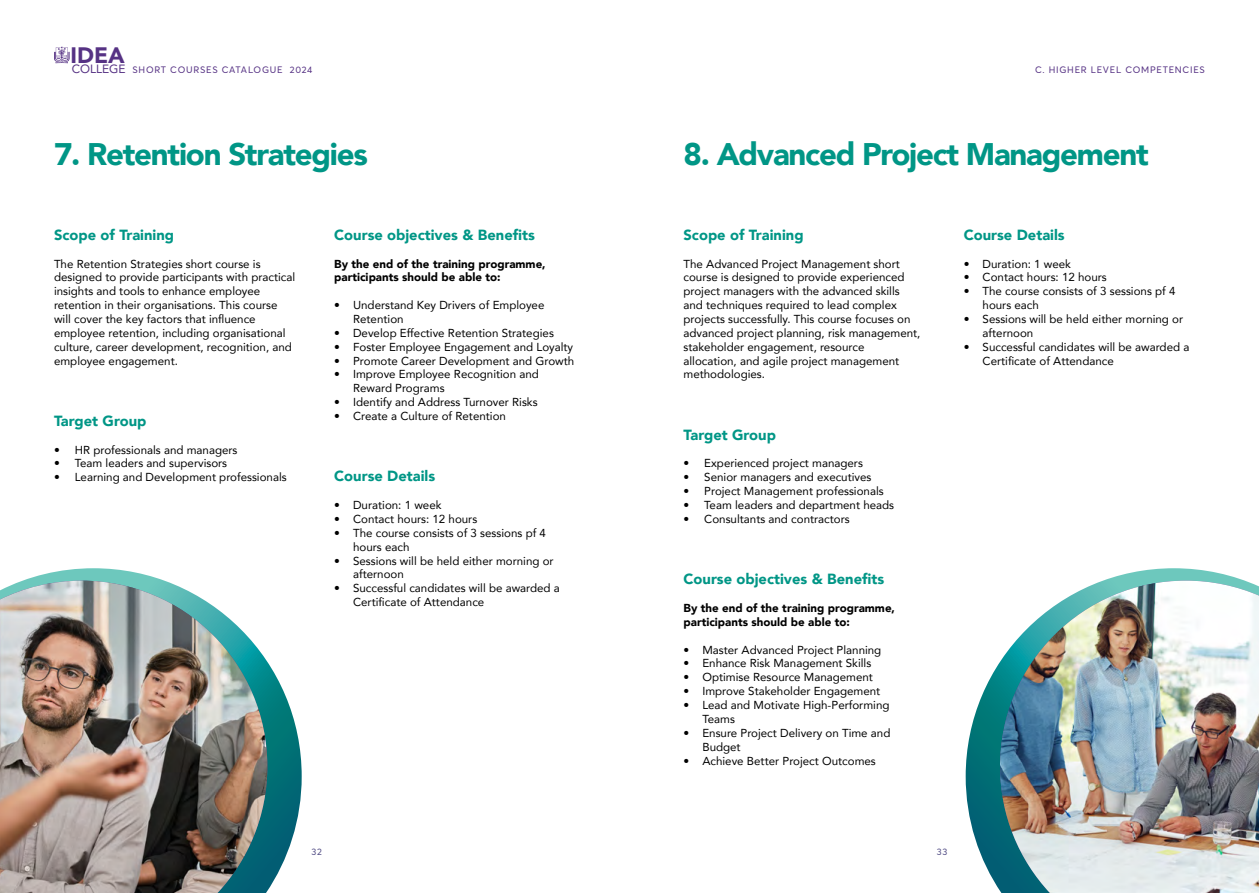
<style>
.page{position:relative;width:1259px;height:893px;background:#fff}
.page>*{position:absolute;margin:0;border:0;box-sizing:border-box;transform-origin:0 0}
.t1{font:900 31.2px "Avenir";letter-spacing:-.04em;color:#009686}
.t2{font:900 22.35px "Avenir";color:#563284}
.t3{font:900 14.7px "Avenir";color:#009686}
.t4{font:12px "Avenir";color:#563284}
.t5{font:11.55px/13.8px "Avenir";color:#000}
.t6{font:900 11.55px/13.8px "Avenir";color:#000}
.t7{font:9.3px "Averta Demo PE Cutted Demo";letter-spacing:.08em;color:#563284}
.t8{font:9.3px "Averta Demo PE Cutted Demo";color:#534e86}
</style>
<div class="page">
<svg style="left:54px;top:46px;width:16px;height:18px"></svg>
<svg style="left:965px;top:568px;width:281px;height:323px"></svg>
<img style="left:1000px;top:581px;width:259px;height:312px">
<svg style="left:22px;top:568px;width:280px;height:324px"></svg>
<img style="left:0;top:581px;width:267px;height:312px">
<h2 class="t2" style="left:71px;top:36px;width:56px">IDEA</h2>
<p class="t4" style="left:72px;top:59px;width:55px">COLLEGE</p>
<p class="t7" style="left:132px;top:64px;width:181px">SHORT COURSES CATALOGUE 2024</p>
<h1 class="t1" style="left:54px;top:127px;width:315px">7. Retention Strategies</h1>
<p class="t3" style="left:54px;top:222px;width:122px">Scope of Training</p>
<p class="t5" style="left:54px;top:256px;width:243px">The Retention Strategies short course is designed to provide participants with practical insights and tools to enhance employee retention in their organisations. This course will cover the key factors that influence employee retention, including organisational culture, career development, recognition, and employee engagement.</p>
<p class="t3" style="left:54px;top:408px;width:94px">Target Group</p>
<p class="t5" style="left:54px;top:442px;width:185px">• HR professionals and managers</p>
<p class="t5" style="left:54px;top:456px;width:175px">• Team leaders and supervisors</p>
<p class="t5" style="left:54px;top:470px;width:234px">• Learning and Development professionals</p>
<p class="t3" style="left:334px;top:222px;width:202px">Course objectives &amp; Benefits</p>
<p class="t6" style="left:334px;top:256px;width:213px">By the end of the training programme, participants should be able to:</p>
<p class="t5" style="left:353px;top:298px;width:193px;text-indent:-19px">• Understand Key Drivers of Employee<br>Retention</p>
<p class="t5" style="left:334px;top:326px;width:221px">• Develop Effective Retention Strategies</p>
<p class="t5" style="left:334px;top:339px;width:240px">• Foster Employee Engagement and Loyalty</p>
<p class="t5" style="left:334px;top:353px;width:242px">• Promote Career Development and Growth</p>
<p class="t5" style="left:353px;top:367px;width:187px;text-indent:-19px">• Improve Employee Recognition and<br>Reward Programs</p>
<p class="t5" style="left:334px;top:395px;width:205px">• Identify and Address Turnover Risks</p>
<p class="t5" style="left:334px;top:409px;width:173px">• Create a Culture of Retention</p>
<p class="t3" style="left:334px;top:464px;width:102px">Course Details</p>
<p class="t5" style="left:334px;top:498px;width:109px">• Duration: 1 week</p>
<p class="t5" style="left:334px;top:512px;width:145px">• Contact hours: 12 hours</p>
<p class="t5" style="left:353px;top:526px;width:194px;text-indent:-19px">• The course consists of 3 sessions pf 4 hours each</p>
<p class="t5" style="left:353px;top:553px;width:202px;text-indent:-19px">• Sessions will be held either morning or afternoon</p>
<p class="t5" style="left:353px;top:581px;width:208px;text-indent:-19px">• Successful candidates will be awarded a<br>Certificate of Attendance</p>
<p class="t7" style="left:1035px;top:64px;width:171px">C. HIGHER LEVEL COMPETENCIES</p>
<h1 class="t1" style="left:683px;top:127px;width:467px">8. Advanced Project Management</h1>
<p class="t3" style="left:683px;top:222px;width:122px">Scope of Training</p>
<p class="t5" style="left:683px;top:256px;width:238px">The Advanced Project Management short course is designed to provide experienced project managers with the advanced skills and techniques required to lead complex projects successfully. This course focuses on advanced project planning, risk management, stakeholder engagement, resource allocation, and agile project management methodologies.</p>
<p class="t3" style="left:683px;top:422px;width:94px">Target Group</p>
<p class="t5" style="left:683px;top:456px;width:181px">• Experienced project managers</p>
<p class="t5" style="left:683px;top:470px;width:189px">• Senior managers and executives</p>
<p class="t5" style="left:683px;top:484px;width:202px">• Project Management professionals</p>
<p class="t5" style="left:683px;top:498px;width:212px">• Team leaders and department heads</p>
<p class="t5" style="left:683px;top:512px;width:168px">• Consultants and contractors</p>
<p class="t3" style="left:683px;top:567px;width:202px">Course objectives &amp; Benefits</p>
<p class="t6" style="left:683px;top:601px;width:213px">By the end of the training programme, participants should be able to:</p>
<p class="t5" style="left:683px;top:642px;width:199px">• Master Advanced Project Planning</p>
<p class="t5" style="left:683px;top:656px;width:189px">• Enhance Risk Management Skills</p>
<p class="t5" style="left:683px;top:670px;width:191px">• Optimise Resource Management</p>
<p class="t5" style="left:683px;top:684px;width:198px">• Improve Stakeholder Engagement</p>
<p class="t5" style="left:702px;top:698px;width:189px;text-indent:-19px">• Lead and Motivate High-Performing<br>Teams</p>
<p class="t5" style="left:702px;top:725px;width:189px;text-indent:-19px">• Ensure Project Delivery on Time and<br>Budget</p>
<p class="t5" style="left:683px;top:753px;width:194px">• Achieve Better Project Outcomes</p>
<p class="t3" style="left:963px;top:222px;width:102px">Course Details</p>
<p class="t5" style="left:963px;top:256px;width:109px">• Duration: 1 week</p>
<p class="t5" style="left:963px;top:270px;width:145px">• Contact hours: 12 hours</p>
<p class="t5" style="left:982px;top:284px;width:194px;text-indent:-19px">• The course consists of 3 sessions pf 4 hours each</p>
<p class="t5" style="left:982px;top:312px;width:202px;text-indent:-19px">• Sessions will be held either morning or afternoon</p>
<p class="t5" style="left:982px;top:339px;width:208px;text-indent:-19px">• Successful candidates will be awarded a<br>Certificate of Attendance</p>
<p class="t8" style="left:312px;top:846px;width:12px">32</p>
<p class="t8" style="left:937px;top:846px;width:12px">33</p>
</div>
